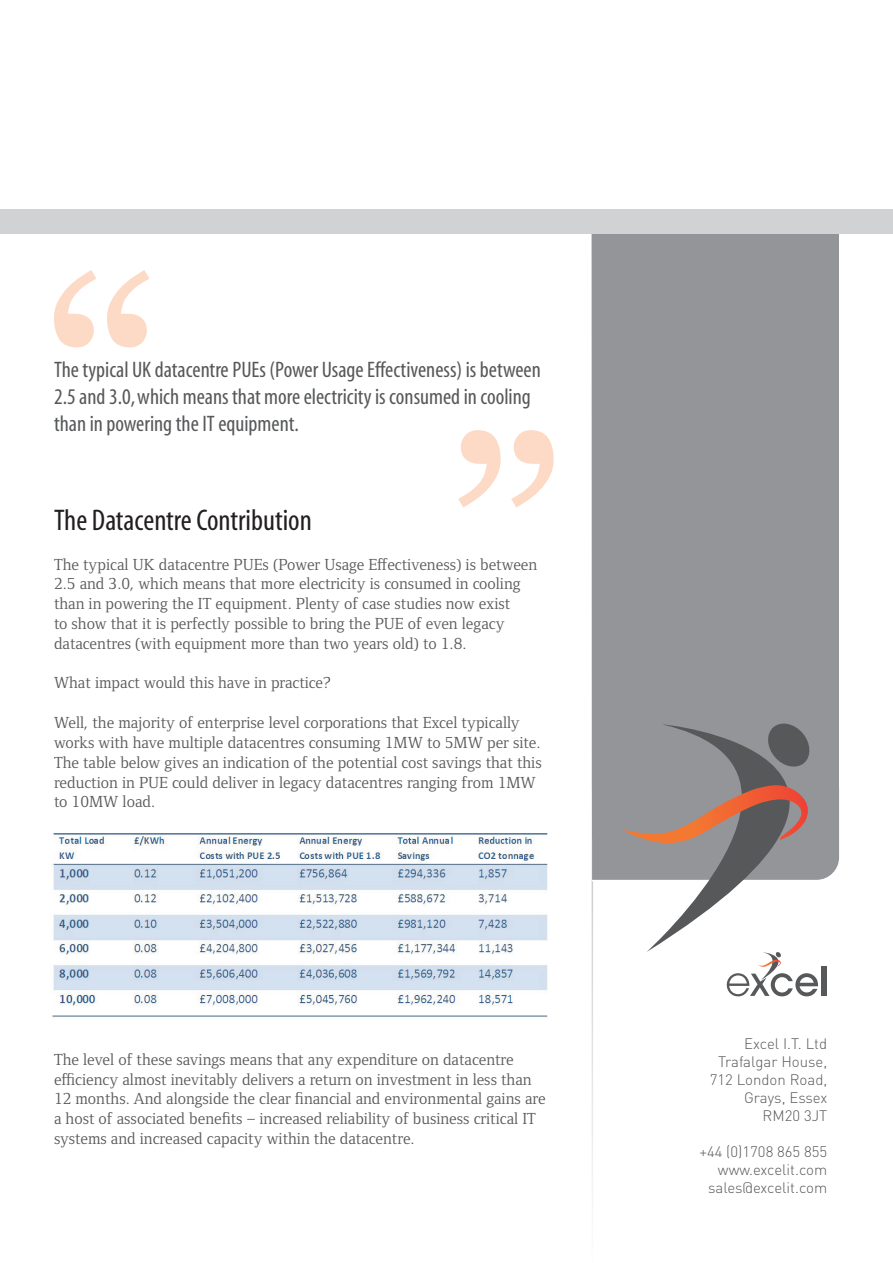
<style>
.page{position:relative;width:893px;height:1263px;background:#fff}
.page>*{position:absolute;margin:0;border:0;box-sizing:border-box;transform-origin:0 0}
.t1{font:condensed 30px "Myriad";color:#231f20}
.t2{font:condensed 22.5px/27px "Myriad";color:#57585a}
.t3{font:16.5px/19.8px "Foundry Form Serif";color:#57585a}
.t4{font:300 15px/18px "DIN";color:#57585a;text-align:right}
</style>
<div class="page">
<div style="left:592px;top:221px;width:247px;height:617px;background:#939598"></div>
<img style="left:542px;top:233px;width:51px;height:968px">
<div style="left:0;top:209px;width:893px;height:24px;background:#d1d2d4"></div>
<svg style="left:727px;top:952px;width:91px;height:44px"></svg>
<div style="left:821px;top:967px;width:6px;height:29px;background:#57585a"></div>
<svg style="left:647px;top:723px;width:163px;height:229px"></svg>
<svg style="left:592px;top:785px;width:247px;height:95px"></svg>
<img style="left:52px;top:834px;width:526px;height:198px">
<svg style="left:458px;top:430px;width:96px;height:78px"></svg>
<svg style="left:54px;top:270px;width:95px;height:77px"></svg>
<h2 class="t2" style="left:54px;top:357px;width:488px">The typical UK datacentre PUEs (Power Usage Effectiveness) is between<br>2.5 and 3.0, which means that more electricity is consumed in cooling than in powering the IT equipment.</h2>
<h1 class="t1" style="left:54px;top:505px;width:259px">The Datacentre Contribution</h1>
<p class="t3" style="left:54px;top:554px;width:485px">The typical UK datacentre PUEs (Power Usage Effectiveness) is between 2.5 and 3.0, which means that more electricity is consumed in cooling than in powering the IT equipment. Plenty of case studies now exist<br>to show that it is perfectly possible to bring the PUE of even legacy datacentres (with equipment more than two years old) to 1.8.</p>
<p class="t3" style="left:54px;top:673px;width:279px">What impact would this have in practice?</p>
<p class="t3" style="left:54px;top:713px;width:489px">Well, the majority of enterprise level corporations that Excel typically works with have multiple datacentres consuming 1MW to 5MW per site.<br>The table below gives an indication of the potential cost savings that this reduction in PUE could deliver in legacy datacentres ranging from 1MW to 10MW load.</p>
<p class="t3" style="left:54px;top:1049px;width:493px">The level of these savings means that any expenditure on datacentre efficiency almost inevitably delivers a return on investment in less than 12 months. And alongside the clear financial and environmental gains are a host of associated benefits – increased reliability of business critical IT systems and increased capacity within the datacentre.</p>
<p class="t4" style="left:710px;top:1034px;width:119px">Excel I.T. Ltd<br>Trafalgar House,<br>712 London Road,<br>Grays, Essex<br>RM20 3JT</p>
<p class="t4" style="left:699px;top:1142px;width:129px">+44 (0)1708 865 855 www.excelit.com sales@excelit.com</p>
</div>
